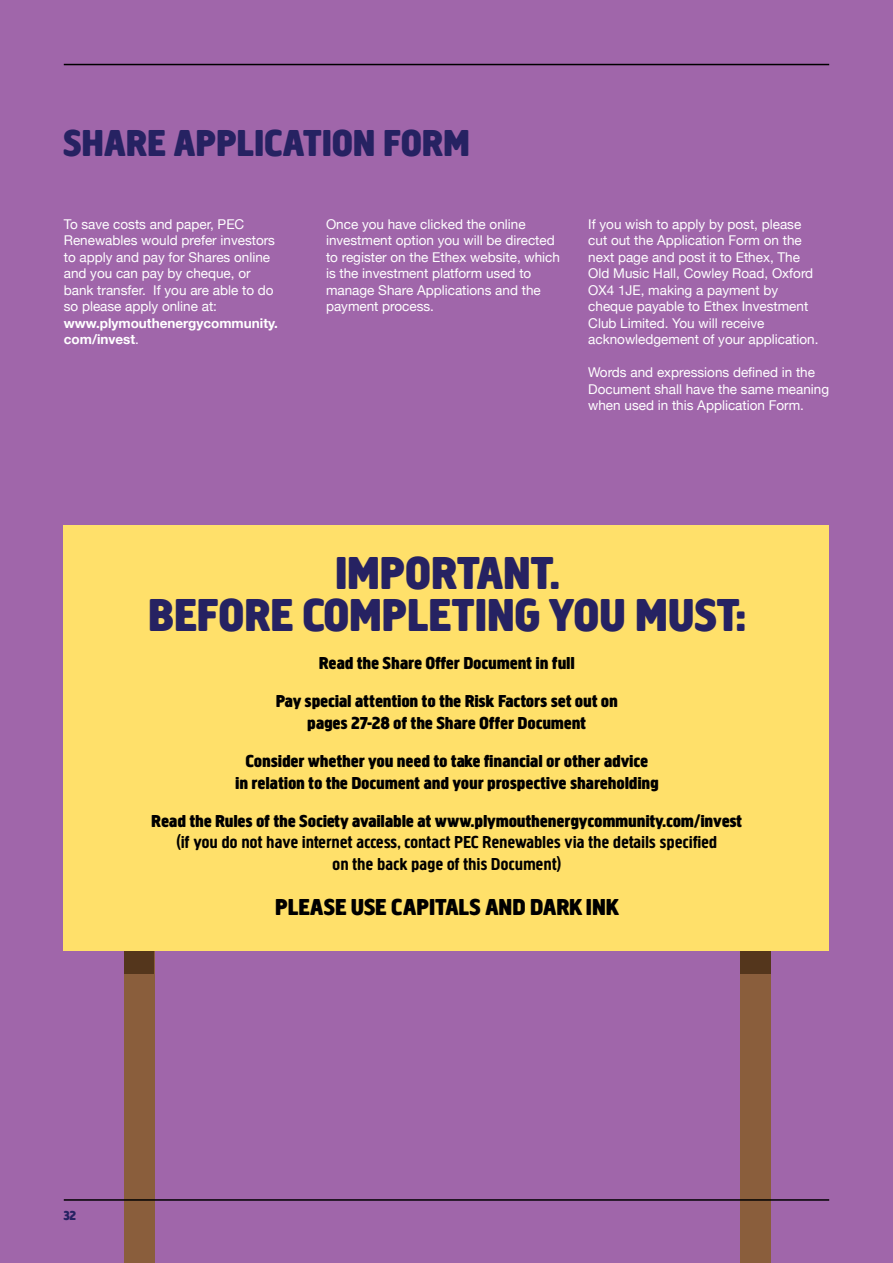
<style>
.page{position:relative;width:893px;height:1263px;background:#a066aa}
.page>*{position:absolute;margin:0;border:0;box-sizing:border-box;transform-origin:0 0}
.t1{font:700 48px/42px "Creighton";letter-spacing:.025em;color:#262262;text-align:center}
.t2{font:700 39px "Creighton";letter-spacing:.03em;color:#262262}
.t3{font:700 24px "Creighton";letter-spacing:.025em;color:#000}
.t4{font:700 18px/38.1px "Creighton";letter-spacing:.025em;color:#000;text-align:center}
.t5{font:18px/21.6px "Creighton";letter-spacing:.025em;color:#000;text-align:center}
.t6{font:13.5px/16.5px "Helvetica Neue";color:#fff}
.t7{font:700 13.5px/16.5px "Helvetica Neue";color:#fff}
.t8{font:700 13.5px "Creighton";color:#262262}
.s1{font-weight:400}
</style>
<div class="page">
<div style="left:124px;top:923px;width:30px;height:340px;background:#8a5e3c"></div>
<div style="left:740px;top:923px;width:30px;height:340px;background:#8a5e3c"></div>
<div style="left:740px;top:947px;width:30px;height:27px;background:#54361c"></div>
<div style="left:124px;top:947px;width:30px;height:27px;background:#54361c"></div>
<div style="left:64px;top:525px;width:765px;height:425px;background:#ffe06a"></div>
<hr style="left:64px;top:64px;width:765px;height:1px;background:#000">
<hr style="left:64px;top:1199px;width:765px;height:2px;background:#000">
<h2 class="t2" style="left:64px;top:121px;width:407px">SHARE APPLICATION FORM</h2>
<p class="t6" style="left:64px;top:217px;width:213px">To save costs and paper, PEC<br>Renewables would prefer investors to apply and pay for Shares online and you can pay by cheque, or bank transfer. If you are able to do so please apply online at:</p>
<p class="t7" style="left:64px;top:315px;width:216px">www.plymouthenergycommunity. com/invest<span class="s1">.</span></p>
<p class="t6" style="left:326px;top:216px;width:236px">Once you have clicked the online investment option you will be directed to register on the Ethex website, which is the investment platform used to manage Share Applications and the payment process.</p>
<p class="t6" style="left:588px;top:216px;width:232px">If you wish to apply by post, please cut out the Application Form on the next page and post it to Ethex, The Old Music Hall, Cowley Road, Oxford OX4 1JE, making a payment by cheque payable to Ethex Investment Club Limited. You will receive acknowledgement of your application.</p>
<p class="t6" style="left:588px;top:365px;width:242px">Words and expressions defined in the<br>Document shall have the same meaning when used in this Application Form.</p>
<h1 class="t1" style="left:149px;top:552px;width:598px">IMPORTANT.<br>BEFORE COMPLETING YOU MUST:</h1>
<h3 class="t4" style="left:276px;top:644px;width:343px">Read the Share Offer Document in full<br>Pay special attention to the Risk Factors set out on</h3>
<h3 class="t4" style="left:246px;top:704px;width:404px">pages 27-28 of the Share Offer Document<br>Consider whether you need to take financial or other advice</h3>
<h3 class="t4" style="left:152px;top:763px;width:592px">in relation to the Document and your prospective shareholding<br>Read the Rules of the Society available at www.plymouthenergycommunity.com/invest</h3>
<h3 class="t5" style="left:177px;top:831px;width:542px">(if you do not have internet access, contact PEC Renewables via the details specified on the back page of this Document)</h3>
<h3 class="t3" style="left:275px;top:893px;width:345px">PLEASE USE CAPITALS AND DARK INK</h3>
<p class="t8" style="left:64px;top:1208px;width:14px">32</p>
</div>
